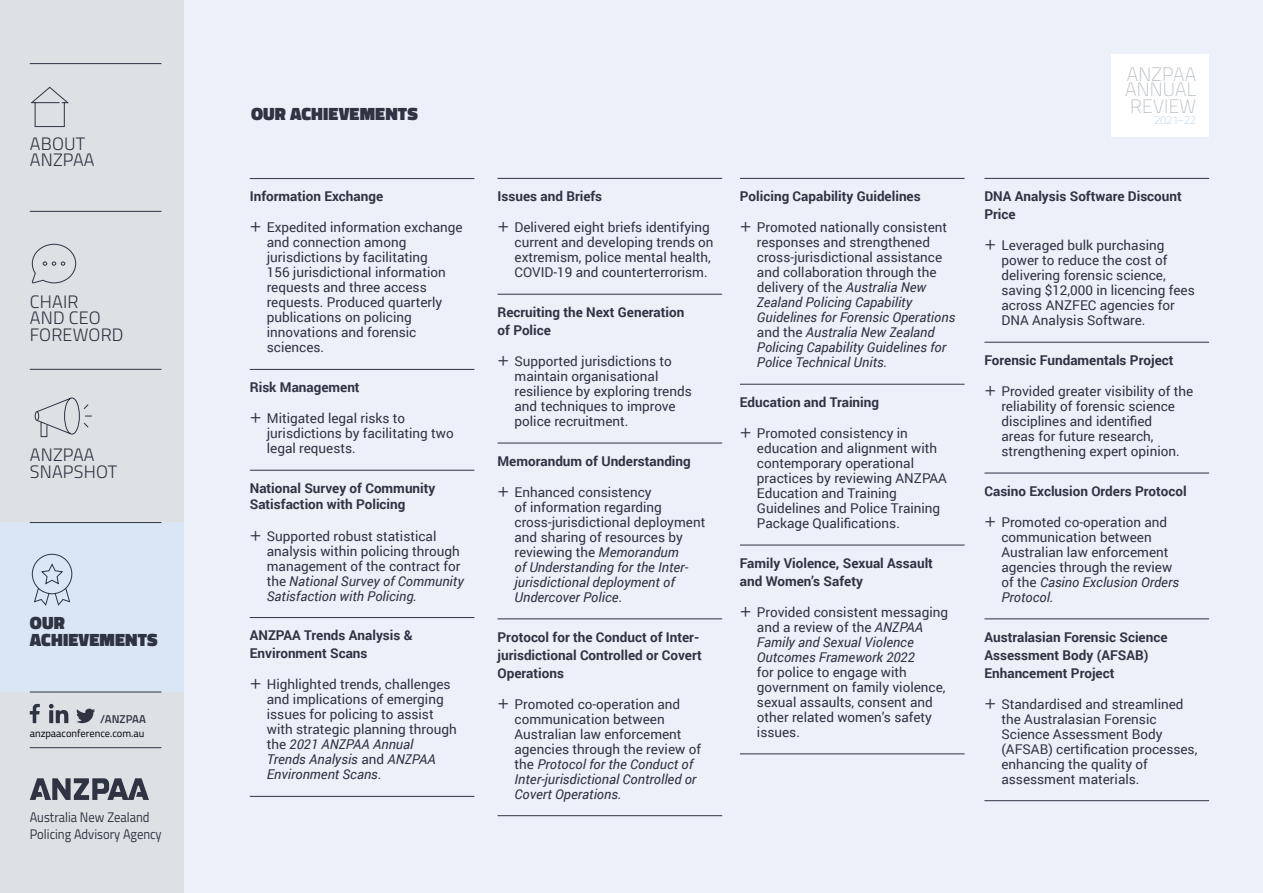
<style>
.page{position:relative;width:1263px;height:893px;background:#fff}
.page>*{position:absolute;margin:0;border:0;box-sizing:border-box;transform-origin:0 0}
.t1{font:100 19.35px/15.9px "Titillium";letter-spacing:.01em;color:#aeb6be;text-align:justify}
.t2{font:300 18px/16.5px "Titillium";letter-spacing:.01em;color:#2e3442}
.t3{font:900 18px/16.5px "Titillium";letter-spacing:.01em;color:#2e3442}
.t4{font:13.95px/16.6px "Titillium";color:#2e3442;scale:.91 1}
.t5{font:13.5px/15px "Roboto";color:#2e3442}
.t6{font:700 13.5px/18px "Roboto";color:#2e3442}
.t7{font:italic 13.5px/15px "Roboto";color:#2e3442}
.t8{font:100 11.55px "Titillium";letter-spacing:-.04em;color:#a9c8e9}
.t9{font:600 11.4px "Titillium";color:#2e3442}
.t10{font:10.5px "Titillium";color:#000}
.s1{font-family:"Titillium";font-weight:300;font-size:21px}
.s2{font-style:italic}
.s3{font-family:"Titillium";font-weight:300;font-style:normal;font-size:21px}
.s4{font-style:normal}
</style>
<div class="page">
<div style="left:0;top:0;width:185px;height:893px;background:#dde1e4"></div>
<div style="left:0;top:522px;width:184px;height:170px;background:#dae6f5"></div>
<div style="left:185px;top:0;width:1078px;height:893px;background:#ebf0f9"></div>
<svg style="left:30px;top:704px;width:10px;height:19px"></svg>
<svg style="left:76px;top:708px;width:19px;height:15px"></svg>
<svg style="left:49px;top:704px;width:19px;height:19px"></svg>
<hr style="left:30px;top:747px;width:131px;height:1px;background:#2e3442">
<hr style="left:30px;top:692px;width:131px;height:1px;background:#2e3442">
<svg style="left:30px;top:778px;width:119px;height:22px"></svg>
<hr style="left:250px;top:178px;width:224px;height:1px;background:#2e3442">
<hr style="left:250px;top:369px;width:224px;height:1px;background:#2e3442">
<hr style="left:250px;top:470px;width:224px;height:1px;background:#2e3442">
<hr style="left:250px;top:617px;width:224px;height:1px;background:#2e3442">
<hr style="left:250px;top:796px;width:224px;height:1px;background:#2e3442">
<hr style="left:30px;top:522px;width:131px;height:1px;background:#2e3442">
<hr style="left:30px;top:369px;width:131px;height:1px;background:#2e3442">
<hr style="left:30px;top:211px;width:131px;height:1px;background:#2e3442">
<hr style="left:30px;top:63px;width:131px;height:1px;background:#2e3442">
<svg style="left:32px;top:244px;width:44px;height:40px"></svg>
<svg style="left:32px;top:553px;width:41px;height:53px"></svg>
<svg style="left:34px;top:397px;width:58px;height:40px"></svg>
<svg style="left:30px;top:86px;width:39px;height:41px"></svg>
<div style="left:1111px;top:54px;width:98px;height:83px;background:#fff"></div>
<hr style="left:497px;top:178px;width:225px;height:1px;background:#2e3442">
<hr style="left:497px;top:294px;width:225px;height:1px;background:#2e3442">
<hr style="left:497px;top:443px;width:225px;height:1px;background:#2e3442">
<hr style="left:497px;top:619px;width:225px;height:1px;background:#2e3442">
<hr style="left:497px;top:815px;width:225px;height:1px;background:#2e3442">
<hr style="left:740px;top:178px;width:224px;height:1px;background:#2e3442">
<hr style="left:740px;top:384px;width:224px;height:1px;background:#2e3442">
<hr style="left:740px;top:545px;width:224px;height:1px;background:#2e3442">
<hr style="left:740px;top:754px;width:224px;height:1px;background:#2e3442">
<hr style="left:984px;top:178px;width:225px;height:1px;background:#2e3442">
<hr style="left:984px;top:342px;width:225px;height:1px;background:#2e3442">
<hr style="left:984px;top:473px;width:225px;height:1px;background:#2e3442">
<hr style="left:984px;top:619px;width:225px;height:1px;background:#2e3442">
<hr style="left:984px;top:800px;width:225px;height:1px;background:#2e3442">
<h2 class="t2" style="left:30px;top:134px;width:66px">ABOUT<br>ANZPAA</h2>
<h2 class="t2" style="left:30px;top:292px;width:95px">CHAIR<br>AND CEO<br>FOREWORD</h2>
<h2 class="t2" style="left:30px;top:446px;width:89px">ANZPAA<br>SNAPSHOT</h2>
<h2 class="t3" style="left:30px;top:615px;width:129px">OUR<br>ACHIEVEMENTS</h2>
<p class="t9" style="left:100px;top:711px;width:47px">/ANZPAA</p>
<p class="t10" style="left:30px;top:725px;width:116px">anzpaaconference.com.au</p>
<p class="t4" style="left:30px;top:808px;width:146px">Australia New Zealand<br>Policing Advisory Agency</p>
<h2 class="t3" style="left:251px;top:106px;width:168px">OUR ACHIEVEMENTS</h2>
<p class="t6" style="left:250px;top:187px;width:135px">Information Exchange</p>
<p class="t5" style="left:267px;top:220px;width:197px;text-indent:-17px"><span class="s1">+</span> Expedited information exchange and connection among jurisdictions by facilitating<br>156 jurisdictional information requests and three access requests. Produced quarterly publications on policing innovations and forensic sciences.</p>
<p class="t6" style="left:250px;top:378px;width:111px">Risk Management</p>
<p class="t5" style="left:267px;top:410px;width:188px;text-indent:-17px"><span class="s1">+</span> Mitigated legal risks to jurisdictions by facilitating two legal requests.</p>
<p class="t6" style="left:250px;top:479px;width:187px;line-height:16.5px">National Survey of Community<br>Satisfaction with Policing</p>
<p class="t5" style="left:267px;top:528px;width:198px;text-indent:-17px"><span class="s1">+</span> Supported robust statistical analysis within policing through management of the contract for the <span class="s2">National Survey of Community<br>Satisfaction with Policing.</span></p>
<p class="t6" style="left:250px;top:626px;width:164px">ANZPAA Trends Analysis &amp;<br>Environment Scans</p>
<p class="t5" style="left:267px;top:676px;width:191px;text-indent:-17px"><span class="s1">+</span> Highlighted trends, challenges and implications of emerging issues for policing to assist with strategic planning through the <span class="s2">2021 ANZPAA Annual<br>Trends Analysis</span> and <span class="s2">ANZPAA<br>Environment Scans</span>.</p>
<p class="t6" style="left:497px;top:187px;width:106px">Issues and Briefs</p>
<p class="t5" style="left:514px;top:219px;width:201px;text-indent:-17px"><span class="s1">+</span> Delivered eight briefs identifying current and developing trends on extremism, police mental health, COVID-19 and counterterrorism.</p>
<p class="t6" style="left:497px;top:303px;width:188px">Recruiting the Next Generation of Police</p>
<p class="t5" style="left:514px;top:353px;width:179px;text-indent:-17px"><span class="s1">+</span> Supported jurisdictions to maintain organisational resilience by exploring trends and techniques to improve police recruitment.</p>
<p class="t6" style="left:497px;top:451px;width:195px">Memorandum of Understanding</p>
<p class="t5" style="left:514px;top:484px;width:192px;text-indent:-17px"><span class="s1">+</span> Enhanced consistency<br>of information regarding cross-jurisdictional deployment and sharing of resources by reviewing the <span class="s2">Memorandum<br>of Understanding for the Inter&shy;jurisdictional deployment of<br>Undercover Police</span>.</p>
<p class="t6" style="left:497px;top:627px;width:206px">Protocol for the Conduct of Inter&shy;jurisdictional Controlled or Covert<br>Operations</p>
<p class="t5" style="left:514px;top:696px;width:188px;text-indent:-17px"><span class="s1">+</span> Promoted co-operation and communication between<br>Australian law enforcement agencies through the review of the <span class="s2">Protocol for the Conduct of<br>Inter-jurisdictional Controlled or<br>Covert Operations.</span></p>
<p class="t6" style="left:740px;top:187px;width:182px">Policing Capability Guidelines</p>
<p class="t7" style="left:757px;top:219px;width:200px;text-indent:-17px"><span class="s3">+</span> <span class="s4">Promoted nationally consistent responses and strengthened cross-jurisdictional assistance and collaboration through the delivery of the</span> Australia New<br>Zealand Policing Capability<br>Guidelines for Forensic Operations <span class="s4">and the</span> Australia New Zealand<br>Policing Capability Guidelines for<br>Police Technical Units.</p>
<p class="t6" style="left:740px;top:392px;width:141px">Education and Training</p>
<p class="t5" style="left:757px;top:425px;width:192px;text-indent:-17px"><span class="s1">+</span> Promoted consistency in education and alignment with contemporary operational practices by reviewing ANZPAA<br>Education and Training<br>Guidelines and Police Training<br>Package Qualifications.</p>
<p class="t6" style="left:740px;top:553px;width:195px">Family Violence, Sexual Assault and Women’s Safety</p>
<p class="t7" style="left:757px;top:604px;width:193px;text-indent:-17px"><span class="s3">+</span> <span class="s4">Provided consistent messaging and a review of the</span> ANZPAA<br>Family and Sexual Violence<br>Outcomes Framework 2022</p>
<p class="t5" style="left:757px;top:664px;width:190px">for police to engage with government on family violence, sexual assaults, consent and other related women’s safety issues.</p>
<h1 class="t1" style="left:1125px;top:66px;width:73px">ANZPAA ANNUAL REVIEW</h1>
<p class="t8" style="left:1154px;top:112px;width:43px">2021–22</p>
<p class="t6" style="left:984px;top:187px;width:199px">DNA Analysis Software Discount<br>Price</p>
<p class="t5" style="left:1001px;top:237px;width:195px;text-indent:-17px"><span class="s1">+</span> Leveraged bulk purchasing power to reduce the cost of delivering forensic science, saving $12,000 in licencing fees across ANZFEC agencies for<br>DNA Analysis Software.</p>
<p class="t6" style="left:984px;top:351px;width:191px">Forensic Fundamentals Project</p>
<p class="t5" style="left:1001px;top:383px;width:193px;text-indent:-17px"><span class="s1">+</span> Provided greater visibility of the reliability of forensic science disciplines and identified<br>areas for future research, strengthening expert opinion.</p>
<p class="t6" style="left:984px;top:481px;width:204px">Casino Exclusion Orders Protocol</p>
<p class="t5" style="left:1001px;top:514px;width:179px;text-indent:-17px"><span class="s1">+</span> Promoted co-operation and communication between<br>Australian law enforcement agencies through the review of the <span class="s2">Casino Exclusion Orders<br>Protocol.</span></p>
<p class="t6" style="left:984px;top:627px;width:185px">Australasian Forensic Science<br>Assessment Body (AFSAB)<br>Enhancement Project</p>
<p class="t5" style="left:1001px;top:696px;width:197px;text-indent:-17px"><span class="s1">+</span> Standardised and streamlined the Australasian Forensic<br>Science Assessment Body (AFSAB) certification processes, enhancing the quality of assessment materials.</p>
</div>
